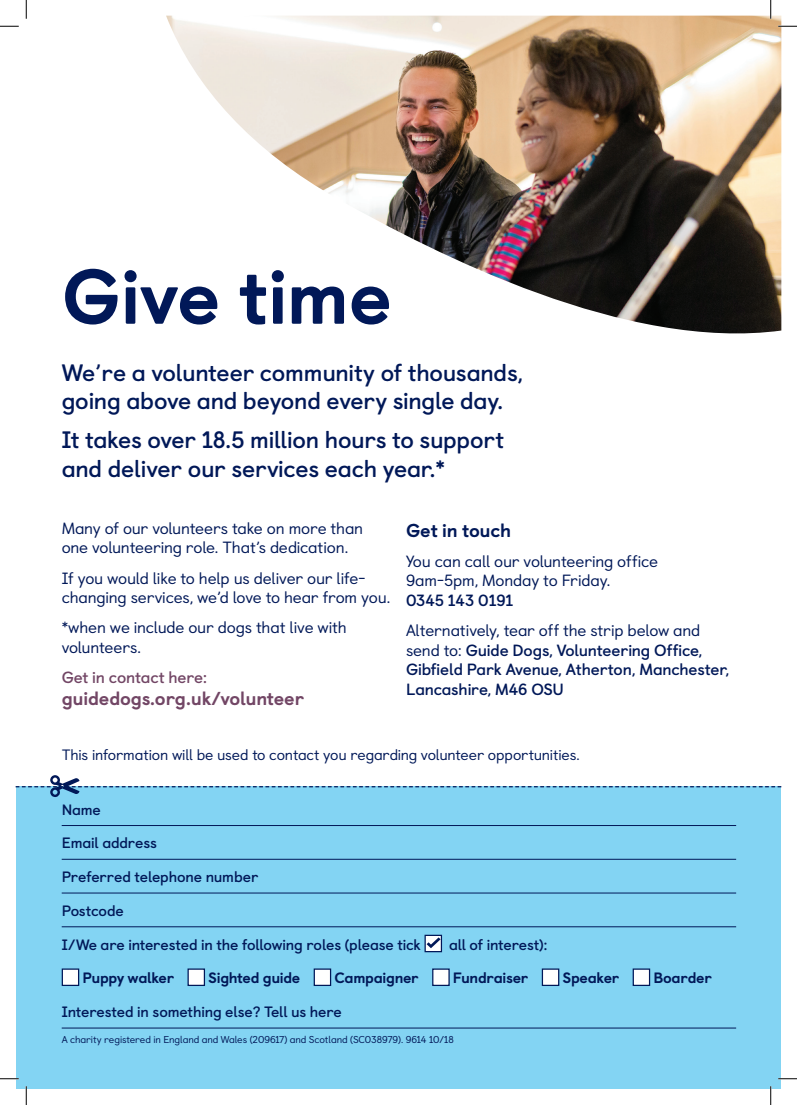
<style>
.page{position:relative;width:797px;height:1105px;background:#fff}
.page>*{position:absolute;margin:0;border:0;box-sizing:border-box;transform-origin:0 0}
.t1{font:800 77.5px "Castledown";letter-spacing:-.015em;color:#011858}
.t2{font:700 23.75px/28.5px "Castledown";letter-spacing:-.015em;color:#011858}
.t3{font:800 18.75px "Castledown";letter-spacing:-.01em;color:#724665}
.t4{font:800 18.75px "Castledown";letter-spacing:-.01em;color:#011858}
.t5{font:16.25px/19.5px "Castledown";letter-spacing:-.015em;color:#011858}
.t6{font:700 16.25px/19.5px "Castledown";letter-spacing:-.01em;color:#011858}
.t7{font:700 16.25px "Castledown";letter-spacing:-.005em;color:#724665}
.t8{font:700 15px "Castledown";letter-spacing:-.01em;color:#011858}
.t9{font:15px "Castledown";letter-spacing:-.01em;color:#011858}
.t10{font:800 15px "Castledown";letter-spacing:-.02em;color:#011858}
.t11{font:10px "Castledown";letter-spacing:-.01em;color:#011858}
.s1{font-weight:400}
</style>
<div class="page">
<img style="left:166px;top:16px;width:615px;height:318px">
<div style="left:16px;top:786px;width:764px;height:303px;background:#83d4f3"></div>
<hr style="left:62px;top:825px;width:674px;height:1px;background:#011858">
<hr style="left:62px;top:859px;width:674px;height:1px;background:#011858">
<hr style="left:62px;top:893px;width:674px;height:1px;background:#011858">
<hr style="left:62px;top:926px;width:674px;height:1px;background:#011858">
<hr style="left:62px;top:1028px;width:674px;height:1px;background:#011858">
<div style="left:424px;top:935px;width:18px;height:17px;background:#fff;border:1px solid #011858"></div>
<div style="left:62px;top:968px;width:17px;height:18px;background:#fff;border:1px solid #011858"></div>
<div style="left:187px;top:968px;width:18px;height:18px;background:#fff;border:1px solid #011858"></div>
<div style="left:314px;top:968px;width:17px;height:18px;background:#fff;border:1px solid #011858"></div>
<div style="left:432px;top:968px;width:17px;height:18px;background:#fff;border:1px solid #011858"></div>
<div style="left:542px;top:968px;width:17px;height:18px;background:#fff;border:1px solid #011858"></div>
<div style="left:632px;top:968px;width:18px;height:18px;background:#fff;border:1px solid #011858"></div>
<svg style="left:16px;top:775px;width:765px;height:22px"></svg>
<svg style="left:426px;top:937px;width:14px;height:11px"></svg>
<svg style="left:0;top:25px;width:19px;height:2px"></svg>
<svg style="left:778px;top:25px;width:19px;height:2px"></svg>
<svg style="left:0;top:1078px;width:19px;height:1px"></svg>
<svg style="left:778px;top:1078px;width:19px;height:1px"></svg>
<svg style="left:25px;top:0;width:2px;height:19px"></svg>
<svg style="left:25px;top:1086px;width:2px;height:19px"></svg>
<svg style="left:770px;top:0;width:1px;height:19px"></svg>
<svg style="left:770px;top:1086px;width:1px;height:19px"></svg>
<p class="t1" style="left:62px;top:233px;width:332px">Give time</p>
<p class="t2" style="left:62px;top:356px;width:462px">We’re a volunteer community of thousands, going above and beyond every single day.</p>
<p class="t2" style="left:62px;top:424px;width:444px">It takes over 18.5 million hours to support and deliver our services each year.*</p>
<p class="t5" style="left:62px;top:517px;width:303px">Many of our volunteers take on more than one volunteering role. That’s dedication.</p>
<p class="t5" style="left:62px;top:567px;width:330px">If you would like to help us deliver our life&shy;changing services, we’d love to hear from you.</p>
<p class="t5" style="left:62px;top:616px;width:287px">*when we include our dogs that live with volunteers.</p>
<p class="t7" style="left:62px;top:664px;width:147px">Get in contact here:</p>
<p class="t3" style="left:62px;top:683px;width:244px">guidedogs.org.uk/volunteer</p>
<p class="t4" style="left:406px;top:515px;width:107px">Get in touch</p>
<p class="t5" style="left:406px;top:550px;width:254px">You can call our volunteering office<br>9am-5pm, Monday to Friday.</p>
<p class="t6" style="left:406px;top:589px;width:109px">0345 143 0191</p>
<p class="t6" style="left:406px;top:619px;width:325px"><span class="s1">Alternatively, tear off the strip below and send to:</span> Guide Dogs, Volunteering Office, Gibfield Park Avenue, Atherton, Manchester, Lancashire, M46 OSU</p>
<p class="t9" style="left:62px;top:743px;width:519px">This information will be used to contact you regarding volunteer opportunities.</p>
<p class="t8" style="left:62px;top:797px;width:41px">Name</p>
<p class="t8" style="left:62px;top:831px;width:97px">Email address</p>
<p class="t8" style="left:62px;top:865px;width:198px">Preferred telephone number</p>
<p class="t8" style="left:62px;top:899px;width:64px">Postcode</p>
<p class="t8" style="left:62px;top:932px;width:361px">I/We are interested in the following roles (please tick</p>
<p class="t8" style="left:449px;top:932px;width:100px">all of interest):</p>
<p class="t10" style="left:82px;top:966px;width:93px">Puppy walker</p>
<p class="t10" style="left:208px;top:966px;width:94px">Sighted guide</p>
<p class="t10" style="left:334px;top:966px;width:86px">Campaigner</p>
<p class="t10" style="left:453px;top:966px;width:77px">Fundraiser</p>
<p class="t10" style="left:562px;top:966px;width:58px">Speaker</p>
<p class="t10" style="left:653px;top:966px;width:60px">Boarder</p>
<p class="t8" style="left:62px;top:1000px;width:282px">Interested in something else? Tell us here</p>
<p class="t11" style="left:62px;top:1032px;width:393px">A charity registered in England and Wales (209617) and Scotland (SC038979). 9614 10/18</p>
</div>
